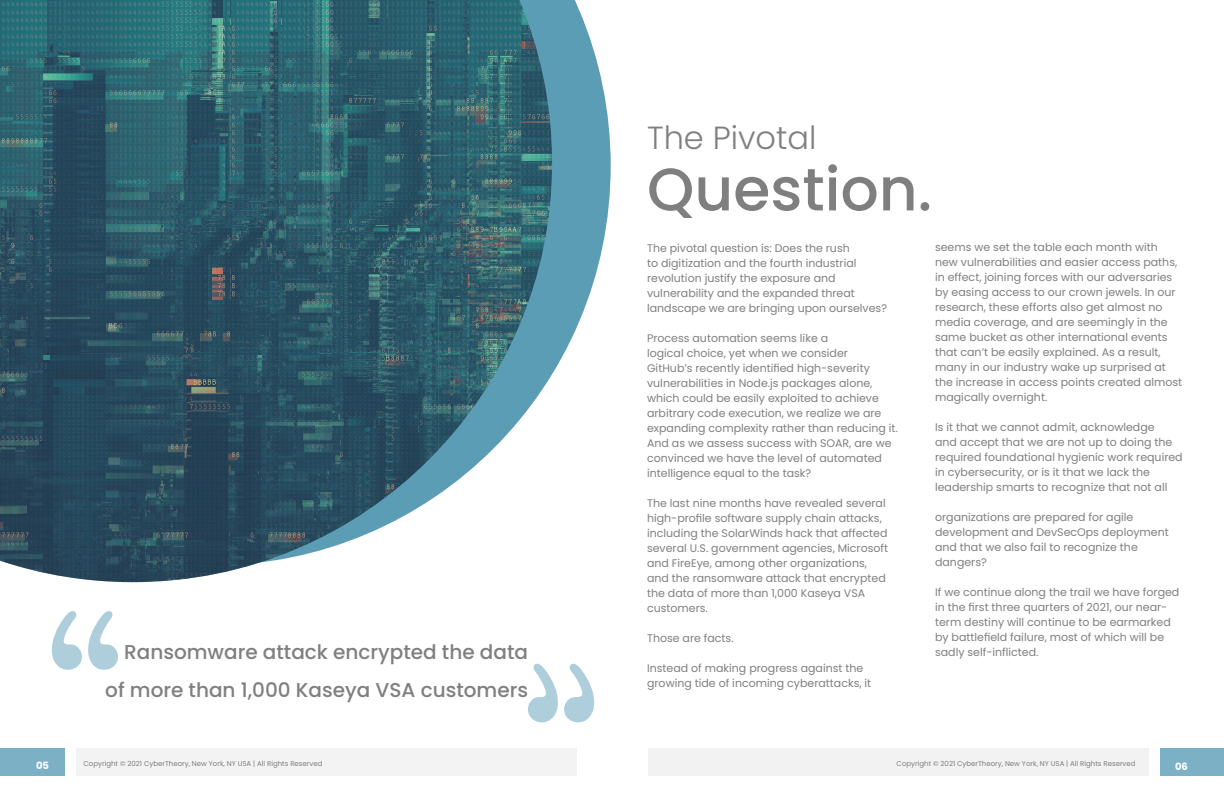
<style>
.page{position:relative;width:1224px;height:792px;background:#fff}
.page>*{position:absolute;margin:0;border:0;box-sizing:border-box;transform-origin:0 0}
.t1{font:200px "American Typewriter";color:#5c9db6}
.t2{font:500 60px "Poppins";color:#7f7f7f}
.t3{font:300 32px "Poppins";color:#7f7f7f}
.t4{font:500 20px/38px "Poppins";color:#7f7f7f;text-align:right}
.t5{font:11px/15px "Poppins";color:#7f7f7f}
.t6{font:700 10px "Poppins";color:#fff}
.t7{font:7px "Poppins";color:#7f7f7f}
</style>
<div class="page">
<svg style="left:552px;top:0;width:59px;height:374px;fill:#5c9db6"></svg>
<div style="left:76px;top:748px;width:501px;height:28px;background:#f3f3f3"></div>
<div style="left:0;top:748px;width:64px;height:28px;background:#7cb0c4"></div>
<div style="left:1160px;top:748px;width:64px;height:28px;background:#7cb0c4"></div>
<div style="left:648px;top:748px;width:500px;height:28px;background:#f2f2f2"></div>
<img style="left:0;top:0;width:552px;height:582px">
<h1 class="t1" style="left:41px;top:532px;width:89px">“</h1>
<h3 class="t4" style="left:105px;top:633px;width:424px">Ransomware attack encrypted the data of more than 1,000 Kaseya VSA customers</h3>
<h3 class="t3" style="left:647px;top:120px;width:171px">The Pivotal</h3>
<h2 class="t2" style="left:647px;top:155px;width:287px">Question.</h2>
<p class="t5" style="left:647px;top:241px;width:242px">The pivotal question is: Does the rush<br>to digitization and the fourth industrial revolution justify the exposure and vulnerability and the expanded threat landscape we are bringing upon ourselves?</p>
<p class="t5" style="left:647px;top:331px;width:252px">Process automation seems like a<br>logical choice, yet when we consider<br>GitHub’s recently identified high-severity vulnerabilities in Node.js packages alone, which could be easily exploited to achieve arbitrary code execution, we realize we are expanding complexity rather than reducing it.<br>And as we assess success with SOAR, are we convinced we have the level of automated intelligence equal to the task?</p>
<p class="t5" style="left:647px;top:496px;width:243px">The last nine months have revealed several high-profile software supply chain attacks, including the SolarWinds hack that affected several U.S. government agencies, Microsoft and FireEye, among other organizations, and the ransomware attack that encrypted the data of more than 1,000 Kaseya VSA customers.</p>
<p class="t5" style="left:647px;top:631px;width:88px">Those are facts.</p>
<p class="t5" style="left:647px;top:661px;width:226px">Instead of making progress against the growing tide of incoming cyberattacks, it</p>
<p class="t5" style="left:935px;top:240px;width:249px">seems we set the table each month with new vulnerabilities and easier access paths, in effect, joining forces with our adversaries by easing access to our crown jewels. In our research, these efforts also get almost no media coverage, and are seemingly in the same bucket as other international events that can’t be easily explained. As a result, many in our industry wake up surprised at the increase in access points created almost magically overnight.</p>
<p class="t5" style="left:935px;top:420px;width:249px">Is it that we cannot admit, acknowledge<br>and accept that we are not up to doing the required foundational hygienic work required in cybersecurity, or is it that we lack the leadership smarts to recognize that not all</p>
<p class="t5" style="left:935px;top:510px;width:235px">organizations are prepared for agile development and DevSecOps deployment and that we also fail to recognize the dangers?</p>
<p class="t5" style="left:935px;top:585px;width:246px">If we continue along the trail we have forged in the first three quarters of 2021, our near&shy;term destiny will continue to be earmarked by battlefield failure, most of which will be sadly self-inflicted.</p>
<p class="t6" style="left:36px;top:759px;width:15px">05</p>
<p class="t7" style="left:84px;top:759px;width:241px">Copyright © 2021 CyberTheory, New York, NY USA | All Rights Reserved</p>
<p class="t7" style="left:897px;top:759px;width:241px">Copyright © 2021 CyberTheory, New York, NY USA | All Rights Reserved</p>
<p class="t6" style="left:1175px;top:761px;width:14px">06</p>
</div>
